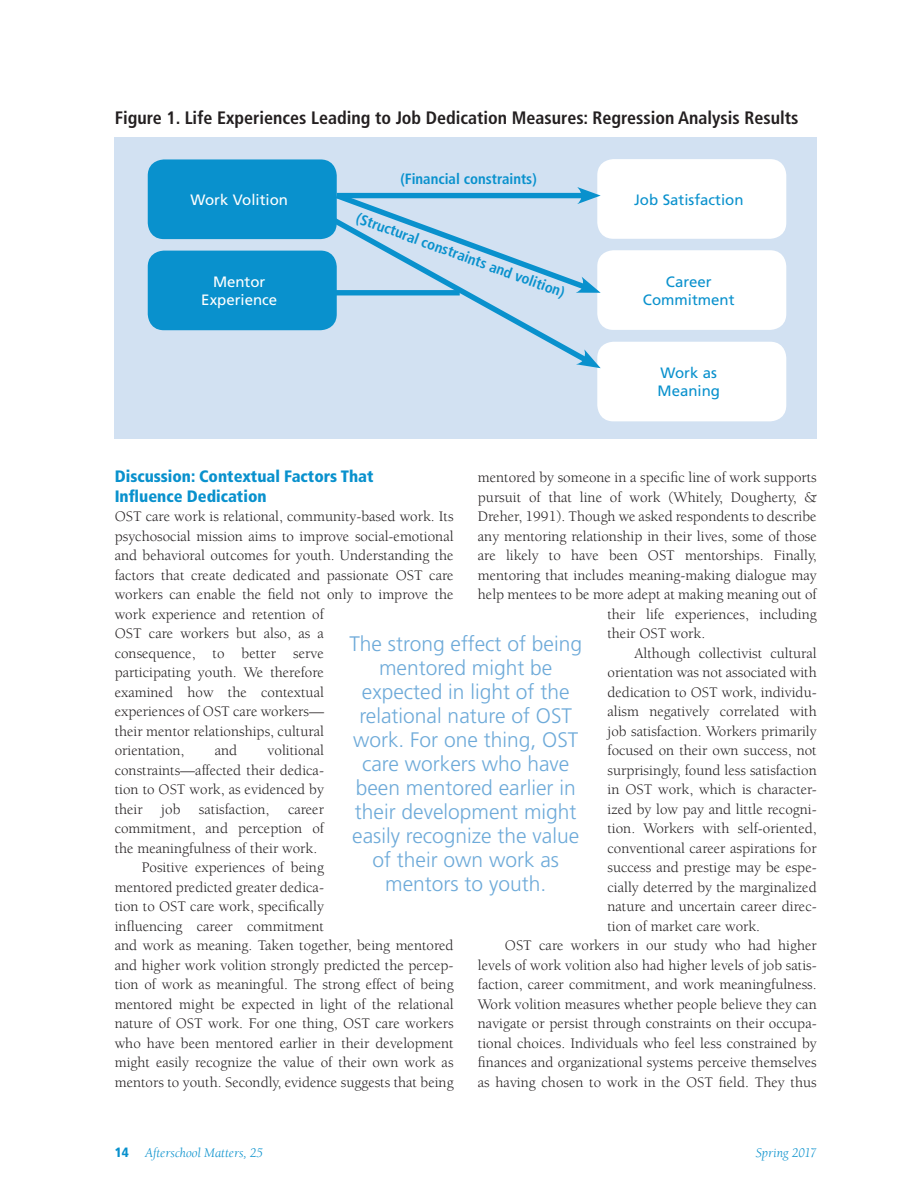
<style>
.page{position:relative;width:918px;height:1188px;background:#fff}
.page>*{position:absolute;margin:0;border:0;box-sizing:border-box;transform-origin:0 0}
.t1{font:300 21px/24px "Frutiger";color:#6eaad9;text-align:center}
.t2{font:700 condensed 18px "Frutiger";color:#231f20}
.t3{font:900 condensed 16.5px/19.5px "Frutiger";color:#0991cd}
.t4{font:15px/19.5px "Berkeley";color:#231f20}
.t5{font:15px/18px "Frutiger";color:#0991cd;text-align:center}
.t6{font:15px/18px "Frutiger";color:#fff;text-align:center}
.t7{font:700 condensed 14.85px "Frutiger";color:#0991cd}
.t8{font:italic 13.5px "Berkeley";color:#0991cd}
.s1{font-family:"Frutiger";font-weight:900;font-style:normal;font-stretch:condensed}
</style>
<div class="page">
<div style="left:115px;top:138px;width:702px;height:301px;background:#d2e1f2"></div>
<div style="left:148px;top:159px;width:189px;height:80px;background:#0991cd;border-radius:16px"></div>
<div style="left:148px;top:251px;width:189px;height:79px;background:#0991cd;border-radius:16px"></div>
<div style="left:597px;top:159px;width:189px;height:80px;background:#fff;border-radius:16px"></div>
<div style="left:597px;top:250px;width:189px;height:80px;background:#fff;border-radius:16px"></div>
<div style="left:597px;top:342px;width:189px;height:79px;background:#fff;border-radius:16px"></div>
<svg style="left:326px;top:187px;width:275px;height:182px"></svg>
<div style="left:333px;top:290px;width:127px;height:5px;background:#0991cd"></div>
<p class="t2" style="left:115px;top:110px;width:685px">Figure 1. Life Experiences Leading to Job Dedication Measures: Regression Analysis Results</p>
<p class="t6" style="left:190px;top:192px;width:99px">Work Volition</p>
<p class="t6" style="left:201px;top:274px;width:77px">Mentor<br>Experience</p>
<p class="t7" style="left:400px;top:172px;width:138px">(Financial constraints)</p>
<p class="t7" style="left:359px;top:212px;width:222px;rotate:20deg">(Structural constraints and volition)</p>
<p class="t5" style="left:634px;top:192px;width:111px">Job Satisfaction</p>
<p class="t5" style="left:643px;top:274px;width:93px">Career<br>Commitment</p>
<p class="t5" style="left:658px;top:365px;width:64px;text-align:left">Work as<br>Meaning</p>
<p class="t3" style="left:115px;top:468px;width:260px">Discussion: Contextual Factors That<br>Influence Dedication</p>
<p class="t4" style="left:115px;top:508px;width:340px">OST care work is relational, community-based work. Its psychosocial mission aims to improve social-emotional and behavioral outcomes for youth. Understanding the factors that create dedicated and passionate OST care workers can enable the field not only to improve the work experience and retention of<br>OST care workers but also, as a<br>consequence, to better serve<br>participating youth. We therefore<br>examined how the contextual<br>experiences of OST care workers—<br>their mentor relationships, cultural<br>orientation,</p>
<p class="t4" style="left:478px;top:469px;width:340px">mentored by someone in a specific line of work supports</p>
<p class="t4" style="left:478px;top:489px;width:340px">pursuit of that line of work (Whitely, Dougherty, &amp;</p>
<p class="t4" style="left:478px;top:508px;width:340px">Dreher, 1991). Though we asked respondents to describe</p>
<p class="t4" style="left:478px;top:528px;width:340px">any mentoring relationship in their lives, some of those</p>
<p class="t4" style="left:478px;top:547px;width:340px">are likely to have been OST mentorships. Finally,</p>
<p class="t4" style="left:478px;top:567px;width:340px">mentoring that includes meaning-making dialogue may</p>
<p class="t4" style="left:478px;top:586px;width:340px">help mentees to be more adept at making meaning out of</p>
<p class="t4" style="left:608px;top:606px;width:211px">their life experiences, including</p>
<p class="t4" style="left:608px;top:625px;width:99px">their OST work.</p>
<p class="t4" style="left:635px;top:645px;width:184px">Although collectivist cultural</p>
<p class="t4" style="left:608px;top:664px;width:211px">orientation was not associated with</p>
<p class="t4" style="left:608px;top:684px;width:211px">dedication to OST work, individu-</p>
<p class="t4" style="left:608px;top:703px;width:211px">alism negatively correlated with</p>
<p class="t4" style="left:608px;top:723px;width:211px">job satisfaction. Workers primarily</p>
<p class="t4" style="left:608px;top:742px;width:211px">focused on their own success, not</p>
<p class="t4" style="left:608px;top:762px;width:211px">surprisingly, found less satisfaction</p>
<p class="t4" style="left:608px;top:781px;width:211px">in OST work, which is character-</p>
<p class="t4" style="left:608px;top:801px;width:211px">ized by low pay and little recogni-</p>
<p class="t4" style="left:608px;top:820px;width:211px">tion. Workers with self-oriented,</p>
<p class="t4" style="left:608px;top:840px;width:211px">conventional career aspirations for</p>
<p class="t4" style="left:608px;top:859px;width:211px">success and prestige may be espe-</p>
<p class="t4" style="left:608px;top:879px;width:211px">cially deterred by the marginalized</p>
<p class="t4" style="left:608px;top:898px;width:211px">nature and uncertain career direc-</p>
<p class="t4" style="left:608px;top:918px;width:154px">tion of market care work.</p>
<p class="t4" style="left:505px;top:937px;width:313px">OST care workers in our study who had higher</p>
<p class="t4" style="left:478px;top:957px;width:340px">levels of work volition also had higher levels of job satis-</p>
<p class="t4" style="left:478px;top:976px;width:340px">faction, career commitment, and work meaningfulness.</p>
<p class="t4" style="left:478px;top:996px;width:340px">Work volition measures whether people believe they can</p>
<p class="t4" style="left:478px;top:1015px;width:340px">navigate or persist through constraints on their occupa-</p>
<p class="t4" style="left:478px;top:1035px;width:340px">tional choices. Individuals who feel less constrained by</p>
<p class="t4" style="left:478px;top:1054px;width:340px">finances and organizational systems perceive themselves</p>
<p class="t4" style="left:478px;top:1074px;width:340px">as having chosen to work in the OST field. They thus</p>
<p class="t1" style="left:349px;top:633px;width:234px">The strong effect of being mentored might be expected in light of the relational nature of OST work. For one thing, OST care workers who have been mentored earlier in their development might easily recognize the value of their own work as mentors to youth.</p>
<p class="t4" style="left:215px;top:742px;width:24px">and</p>
<p class="t4" style="left:268px;top:742px;width:58px">volitional</p>
<p class="t4" style="left:115px;top:762px;width:211px">constraints—affected their dedica-</p>
<p class="t4" style="left:115px;top:781px;width:211px">tion to OST work, as evidenced by</p>
<p class="t4" style="left:115px;top:801px;width:211px">their job satisfaction, career</p>
<p class="t4" style="left:115px;top:820px;width:211px">commitment, and perception of</p>
<p class="t4" style="left:115px;top:840px;width:204px">the meaningfulness of their work.</p>
<p class="t4" style="left:142px;top:859px;width:184px">Positive experiences of being</p>
<p class="t4" style="left:115px;top:879px;width:211px">mentored predicted greater dedica-</p>
<p class="t4" style="left:115px;top:898px;width:211px">tion to OST care work, specifically</p>
<p class="t4" style="left:115px;top:918px;width:211px">influencing career commitment</p>
<p class="t4" style="left:115px;top:937px;width:340px">and work as meaning. Taken together, being mentored</p>
<p class="t4" style="left:115px;top:957px;width:340px">and higher work volition strongly predicted the percep-</p>
<p class="t4" style="left:115px;top:976px;width:340px">tion of work as meaningful. The strong effect of being</p>
<p class="t4" style="left:115px;top:996px;width:340px">mentored might be expected in light of the relational</p>
<p class="t4" style="left:115px;top:1015px;width:340px">nature of OST work. For one thing, OST care workers</p>
<p class="t4" style="left:115px;top:1035px;width:340px">who have been mentored earlier in their development</p>
<p class="t4" style="left:115px;top:1054px;width:340px">might easily recognize the value of their own work as</p>
<p class="t4" style="left:115px;top:1074px;width:340px">mentors to youth. Secondly, evidence suggests that being</p>
<p class="t8" style="left:115px;top:1147px;width:150px"><span class="s1">14</span> Afterschool Matters, 25</p>
<p class="t8" style="left:756px;top:1147px;width:63px">Spring 2017</p>
</div>
